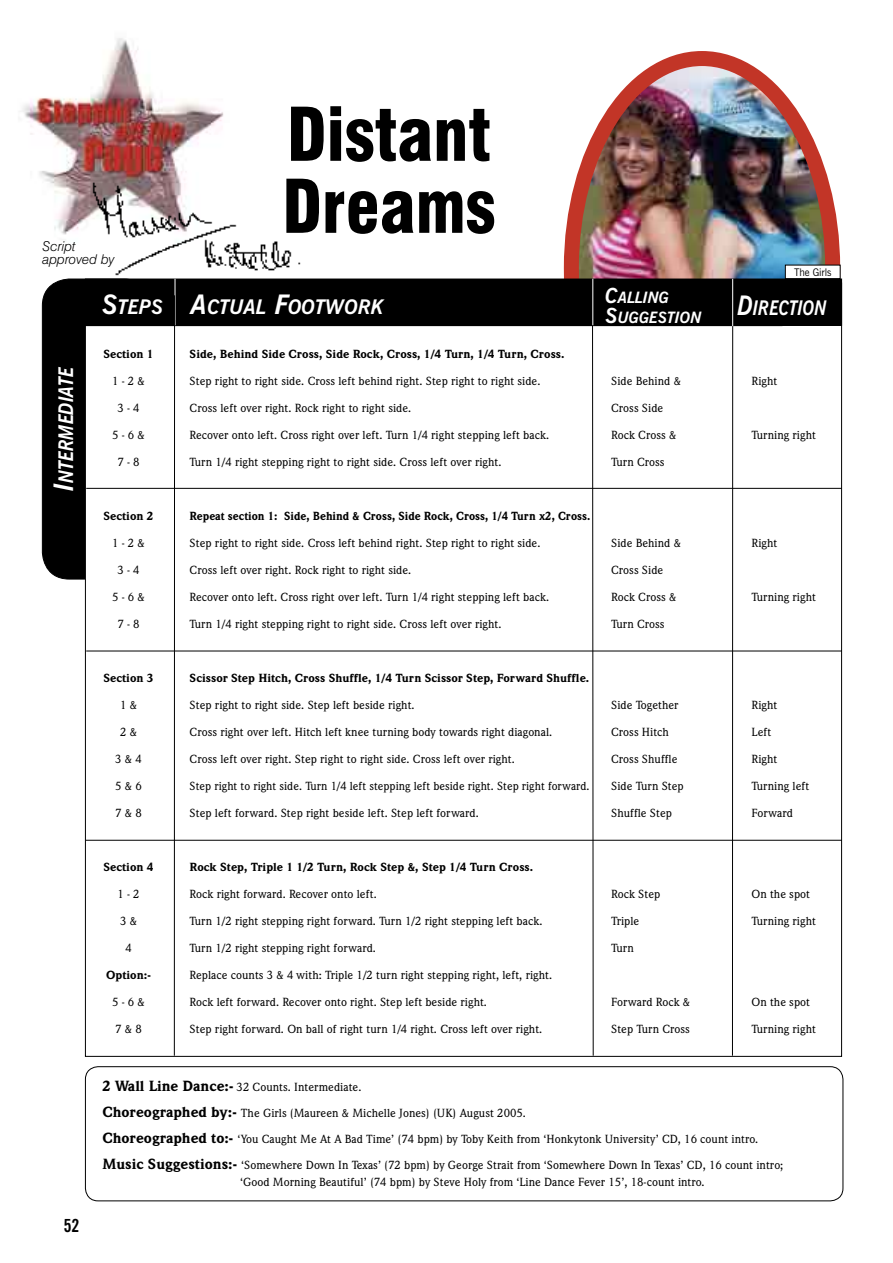
<style>
.page{position:relative;width:893px;height:1263px;background:#fff}
.page>*{position:absolute;margin:0;border:0;box-sizing:border-box;transform-origin:0 0}
.t1{font:900 condensed 72px/72px "Swiss 721 BT";color:#000;scale:.95 1}
.t2{font:italic 700 20.25px "News Gothic BT";color:#fff}
.t3{font:italic 700 20.25px "News Gothic BT";color:#fff;scale:.9 1}
.t4{font:italic 700 20.25px "News Gothic BT";color:#fff;scale:.85 1}
.t5{font:700 condensed 18px "News Gothic BT";color:#000}
.t6{font:italic 700 15.75px/19.5px "News Gothic BT";color:#fff}
.t7{font:italic 300 13.5px/13.5px "Swiss 721 BT";color:#000}
.t8{font:500 12px/25.8px "Weidemann IT Cby BT";color:#000}
.t9{font:900 12px "Weidemann IT Cby BT";color:#000}
.t10{font:900 12px "Weidemann IT Cby BT";color:#000;scale:.95 1}
.t11{font:10.5px "News Gothic BT";letter-spacing:-.01em;color:#000;scale:.95 1}
.s1{font-size:27px}
.s2{font-size:21px}
.s3{font-weight:900;font-size:15px}
</style>
<div class="page">
<div style="left:42px;top:278px;width:43px;height:301px;background:#000"></div>
<img style="left:571px;top:66px;width:262px;height:213px">
<div style="left:564px;top:51px;width:276px;height:434px;border:15px solid #c23527;border-radius:50%"></div>
<div style="left:85px;top:283px;width:757px;height:773px;background:#fff"></div>
<img style="left:22px;top:38px;width:202px;height:197px">
<div style="left:85px;top:279px;width:757px;height:46px;background:#000"></div>
<div style="left:85px;top:279px;width:757px;height:47px;border:1px solid #000"></div>
<hr style="left:175px;top:279px;width:1px;height:46px;background:#fff">
<hr style="left:592px;top:279px;width:1px;height:46px;background:#fff">
<svg style="left:85px;top:1066px;width:759px;height:135px"></svg>
<hr style="left:174px;top:295px;width:1px;height:761px;background:#000">
<svg style="left:592px;top:325px;width:2px;height:731px"></svg>
<hr style="left:732px;top:296px;width:1px;height:760px;background:#000">
<div style="left:785px;top:265px;width:55px;height:14px;background:#fff"></div>
<div style="left:785px;top:265px;width:55px;height:14px;border:1px solid #000"></div>
<hr style="left:732px;top:279px;width:1px;height:47px;background:#fff">
<hr style="left:86px;top:488px;width:756px;height:1px;background:#000">
<hr style="left:86px;top:651px;width:756px;height:1px;background:#000">
<hr style="left:86px;top:840px;width:756px;height:1px;background:#000">
<img style="left:82px;top:155px;width:142px;height:128px">
<img style="left:198px;top:174px;width:110px;height:109px">
<h1 class="t1" style="left:282px;top:99px;width:226px">Distant<br>Dreams</h1>
<p class="t7" style="left:43px;top:239px;width:74px">Script approved by</p>
<h2 class="t2" style="left:102px;top:294px;width:283px"><span class="s1">S</span>TEPS <span class="s1">A</span>CTUAL <span class="s1">F</span>OOTWORK</h2>
<h2 class="t4" style="left:737px;top:296px;width:107px"><span class="s1">D</span>IRECTION</h2>
<p class="t11" style="left:794px;top:266px;width:41px">The Girls</p>
<h3 class="t6" style="left:605px;top:288px;width:98px"><span class="s2">C</span>ALLING<br><span class="s2">S</span>UGGESTION</h3>
<h2 class="t3" style="left:54px;top:491px;width:139px;rotate:-90deg"><span class="s1">I</span>NTERMEDIATE</h2>
<h3 class="t5" style="left:64px;top:1215px;width:17px">52</h3>
<p class="t9" style="left:103px;top:347px;width:52px">Section 1</p>
<p class="t9" style="left:190px;top:347px;width:376px">Side, Behind Side Cross, Side Rock, Cross, 1/4 Turn, 1/4 Turn, Cross.</p>
<p class="t8" style="left:112px;top:368px;width:34px">1 - 2 &amp;</p>
<p class="t8" style="left:190px;top:368px;width:352px">Step right to right side. Cross left behind right. Step right to right side.</p>
<p class="t8" style="left:611px;top:368px;width:71px">Side Behind &amp;</p>
<p class="t8" style="left:751px;top:368px;width:27px">Right</p>
<p class="t8" style="left:117px;top:395px;width:24px">3 - 4</p>
<p class="t8" style="left:190px;top:395px;width:223px">Cross left over right. Rock right to right side.</p>
<p class="t8" style="left:611px;top:395px;width:54px">Cross Side</p>
<p class="t8" style="left:112px;top:422px;width:34px">5 - 6 &amp;</p>
<p class="t8" style="left:190px;top:422px;width:361px">Recover onto left. Cross right over left. Turn 1/4 right stepping left back.</p>
<p class="t8" style="left:611px;top:422px;width:67px">Rock Cross &amp;</p>
<p class="t8" style="left:751px;top:422px;width:66px">Turning right</p>
<p class="t8" style="left:117px;top:449px;width:24px">7 - 8</p>
<p class="t8" style="left:190px;top:449px;width:314px">Turn 1/4 right stepping right to right side. Cross left over right.</p>
<p class="t8" style="left:611px;top:449px;width:55px">Turn Cross</p>
<p class="t9" style="left:103px;top:509px;width:52px">Section 2</p>
<p class="t10" style="left:190px;top:509px;width:423px">Repeat section 1: Side, Behind &amp; Cross, Side Rock, Cross, 1/4 Turn x2, Cross.</p>
<p class="t8" style="left:112px;top:530px;width:34px">1 - 2 &amp;</p>
<p class="t8" style="left:190px;top:530px;width:352px">Step right to right side. Cross left behind right. Step right to right side.</p>
<p class="t8" style="left:611px;top:530px;width:71px">Side Behind &amp;</p>
<p class="t8" style="left:751px;top:530px;width:27px">Right</p>
<p class="t8" style="left:117px;top:557px;width:24px">3 - 4</p>
<p class="t8" style="left:190px;top:557px;width:223px">Cross left over right. Rock right to right side.</p>
<p class="t8" style="left:611px;top:557px;width:54px">Cross Side</p>
<p class="t8" style="left:112px;top:584px;width:34px">5 - 6 &amp;</p>
<p class="t8" style="left:190px;top:584px;width:361px">Recover onto left. Cross right over left. Turn 1/4 right stepping left back.</p>
<p class="t8" style="left:611px;top:584px;width:67px">Rock Cross &amp;</p>
<p class="t8" style="left:751px;top:584px;width:66px">Turning right</p>
<p class="t8" style="left:117px;top:611px;width:24px">7 - 8</p>
<p class="t8" style="left:190px;top:611px;width:314px">Turn 1/4 right stepping right to right side. Cross left over right.</p>
<p class="t8" style="left:611px;top:611px;width:55px">Turn Cross</p>
<p class="t9" style="left:103px;top:671px;width:52px">Section 3</p>
<p class="t9" style="left:190px;top:671px;width:401px">Scissor Step Hitch, Cross Shuffle, 1/4 Turn Scissor Step, Forward Shuffle.</p>
<p class="t8" style="left:120px;top:692px;width:18px">1 &amp;</p>
<p class="t8" style="left:190px;top:692px;width:227px">Step right to right side. Step left beside right.</p>
<p class="t8" style="left:611px;top:692px;width:69px">Side Together</p>
<p class="t8" style="left:751px;top:692px;width:27px">Right</p>
<p class="t8" style="left:120px;top:719px;width:18px">2 &amp;</p>
<p class="t8" style="left:190px;top:719px;width:364px">Cross right over left. Hitch left knee turning body towards right diagonal.</p>
<p class="t8" style="left:611px;top:719px;width:59px">Cross Hitch</p>
<p class="t8" style="left:751px;top:719px;width:21px">Left</p>
<p class="t8" style="left:115px;top:746px;width:28px">3 &amp; 4</p>
<p class="t8" style="left:190px;top:746px;width:327px">Cross left over right. Step right to right side. Cross left over right.</p>
<p class="t8" style="left:611px;top:746px;width:68px">Cross Shuffle</p>
<p class="t8" style="left:751px;top:746px;width:27px">Right</p>
<p class="t8" style="left:115px;top:773px;width:28px">5 &amp; 6</p>
<p class="t8" style="left:190px;top:773px;width:402px">Step right to right side. Turn 1/4 left stepping left beside right. Step right forward.</p>
<p class="t8" style="left:611px;top:773px;width:74px">Side Turn Step</p>
<p class="t8" style="left:751px;top:773px;width:59px">Turning left</p>
<p class="t8" style="left:115px;top:800px;width:28px">7 &amp; 8</p>
<p class="t8" style="left:190px;top:800px;width:291px">Step left forward. Step right beside left. Step left forward.</p>
<p class="t8" style="left:611px;top:800px;width:62px">Shuffle Step</p>
<p class="t8" style="left:751px;top:800px;width:43px">Forward</p>
<p class="t9" style="left:103px;top:860px;width:52px">Section 4</p>
<p class="t9" style="left:190px;top:860px;width:345px">Rock Step, Triple 1 1/2 Turn, Rock Step &amp;, Step 1/4 Turn Cross.</p>
<p class="t8" style="left:117px;top:881px;width:24px">1 - 2</p>
<p class="t8" style="left:190px;top:881px;width:189px">Rock right forward. Recover onto left.</p>
<p class="t8" style="left:611px;top:881px;width:51px">Rock Step</p>
<p class="t8" style="left:751px;top:881px;width:60px">On the spot</p>
<p class="t8" style="left:120px;top:908px;width:18px">3 &amp;</p>
<p class="t8" style="left:190px;top:908px;width:354px">Turn 1/2 right stepping right forward. Turn 1/2 right stepping left back.</p>
<p class="t8" style="left:611px;top:908px;width:30px">Triple</p>
<p class="t8" style="left:751px;top:908px;width:66px">Turning right</p>
<p class="t8" style="left:125px;top:935px;width:8px">4</p>
<p class="t8" style="left:190px;top:935px;width:188px">Turn 1/2 right stepping right forward.</p>
<p class="t8" style="left:611px;top:935px;width:24px">Turn</p>
<p class="t9" style="left:106px;top:968px;width:46px">Option:-</p>
<p class="t8" style="left:190px;top:962px;width:364px">Replace counts 3 &amp; 4 with: Triple 1/2 turn right stepping right, left, right.</p>
<p class="t8" style="left:112px;top:989px;width:34px">5 - 6 &amp;</p>
<p class="t8" style="left:190px;top:989px;width:299px">Rock left forward. Recover onto right. Step left beside right.</p>
<p class="t8" style="left:611px;top:989px;width:81px">Forward Rock &amp;</p>
<p class="t8" style="left:751px;top:989px;width:60px">On the spot</p>
<p class="t8" style="left:115px;top:1016px;width:28px">7 &amp; 8</p>
<p class="t8" style="left:190px;top:1016px;width:354px">Step right forward. On ball of right turn 1/4 right. Cross left over right.</p>
<p class="t8" style="left:611px;top:1016px;width:80px">Step Turn Cross</p>
<p class="t8" style="left:751px;top:1016px;width:66px">Turning right</p>
<p class="t8" style="left:102px;top:1074px;width:683px"><span class="s3">2 Wall Line Dance:-</span> 32 Counts. Intermediate.<br><span class="s3">Choreographed by:-</span> The Girls (Maureen &amp; Michelle Jones) (UK) August 2005.<br><span class="s3">Choreographed to:-</span> ‘You Caught Me At A Bad Time’ (74 bpm) by Toby Keith from ‘Honkytonk University’ CD, 16 count intro.<br><span class="s3">Music Suggestions:-</span> ‘Somewhere Down In Texas’ (72 bpm) by George Strait from ‘Somewhere Down In Texas’ CD, 16 count intro;</p>
<p class="t8" style="left:240px;top:1168px;width:466px">‘Good Morning Beautiful’ (74 bpm) by Steve Holy from ‘Line Dance Fever 15’, 18-count intro.</p>
</div>
